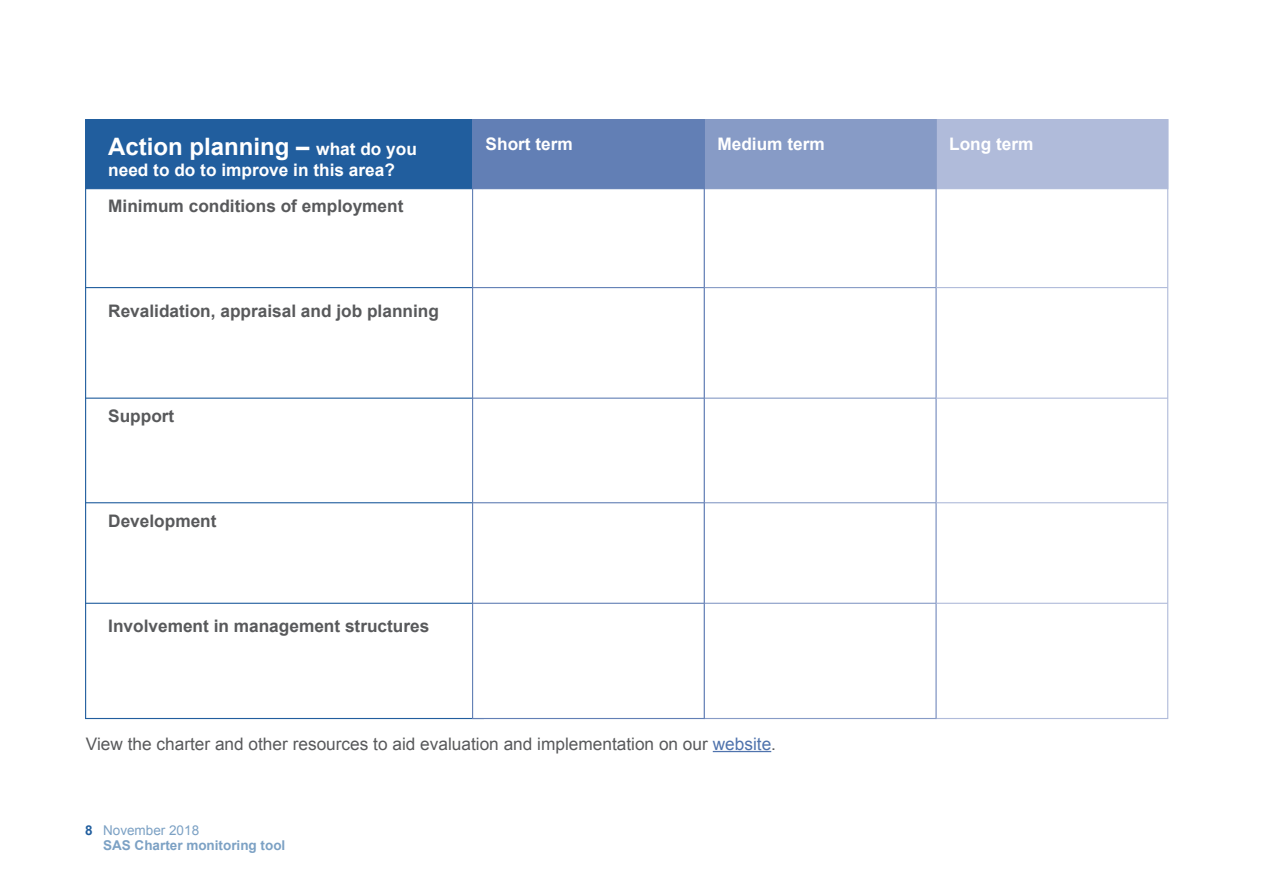
<style>
.page{position:relative;width:1263px;height:893px;background:#fff}
.page>*{position:absolute;margin:0;border:0;box-sizing:border-box;transform-origin:0 0}
.t1{font:700 24px "Arial";color:#fff}
.t2{font:700 17.25px "Arial";color:#58595b}
.t3{font:17.25px "Arial";color:#58595b}
.t4{font:700 17.25px "Arial";color:#fff}
.t5{font:700 13.5px "Arial";color:#7ca1c4}
.t6{font:13.5px "Arial";color:#7ca1c4}
.t7{font:700 13.5px "Arial";color:#215e9e}
.s1{font-size:17.25px}
.s2{color:#4f73ad}
</style>
<div class="page">
<div style="left:935px;top:119px;width:233px;height:600px;background:#fff;border:1px solid #b0bbda"></div>
<div style="left:935px;top:119px;width:233px;height:70px;background:#b0bbda"></div>
<div style="left:85px;top:119px;width:544px;height:70px;background:#215e9e"></div>
<hr style="left:85px;top:287px;width:388px;height:1px;background:#215e9e">
<hr style="left:85px;top:398px;width:388px;height:1px;background:#215e9e">
<hr style="left:85px;top:502px;width:388px;height:1px;background:#215e9e">
<hr style="left:85px;top:603px;width:388px;height:1px;background:#215e9e">
<div style="left:704px;top:119px;width:232px;height:600px;background:#fff;border:1px solid #879bc6"></div>
<div style="left:704px;top:119px;width:232px;height:70px;background:#879bc6"></div>
<div style="left:472px;top:119px;width:233px;height:600px;background:#fff;border:1px solid #627fb5"></div>
<div style="left:472px;top:119px;width:233px;height:70px;background:#627fb5"></div>
<hr style="left:473px;top:287px;width:231px;height:1px;background:#627fb5">
<hr style="left:473px;top:398px;width:231px;height:1px;background:#627fb5">
<hr style="left:473px;top:502px;width:231px;height:1px;background:#627fb5">
<hr style="left:473px;top:603px;width:231px;height:1px;background:#627fb5">
<hr style="left:704px;top:287px;width:232px;height:1px;background:#879bc6">
<hr style="left:704px;top:398px;width:232px;height:1px;background:#879bc6">
<hr style="left:704px;top:502px;width:232px;height:1px;background:#879bc6">
<hr style="left:704px;top:603px;width:232px;height:1px;background:#879bc6">
<hr style="left:936px;top:287px;width:231px;height:1px;background:#b0bbda">
<hr style="left:936px;top:398px;width:231px;height:1px;background:#b0bbda">
<hr style="left:936px;top:502px;width:231px;height:1px;background:#b0bbda">
<hr style="left:936px;top:603px;width:231px;height:1px;background:#b0bbda">
<hr style="left:713px;top:751px;width:58px;height:1px;background:#4f73ad">
<p class="t4" style="left:486px;top:132px;width:89px">Short term</p>
<p class="t4" style="left:717px;top:132px;width:109px">Medium term</p>
<h1 class="t1" style="left:108px;top:130px;width:310px">Action planning – <span class="s1">what do you</span></h1>
<p class="t4" style="left:949px;top:132px;width:86px">Long term</p>
<p class="t4" style="left:108px;top:158px;width:288px">need to do to improve in this area?</p>
<p class="t2" style="left:108px;top:194px;width:297px">Minimum conditions of employment</p>
<p class="t2" style="left:108px;top:299px;width:332px">Revalidation, appraisal and job planning</p>
<p class="t2" style="left:108px;top:404px;width:68px">Support</p>
<p class="t2" style="left:108px;top:509px;width:110px">Development</p>
<p class="t2" style="left:108px;top:614px;width:323px">Involvement in management structures</p>
<p class="t3" style="left:86px;top:732px;width:692px">View the charter and other resources to aid evaluation and implementation on our <span class="s2">website</span>.</p>
<p class="t7" style="left:85px;top:821px;width:9px">8</p>
<p class="t6" style="left:103px;top:821px;width:98px">November 2018</p>
<p class="t5" style="left:103px;top:836px;width:184px">SAS Charter monitoring tool</p>
</div>
